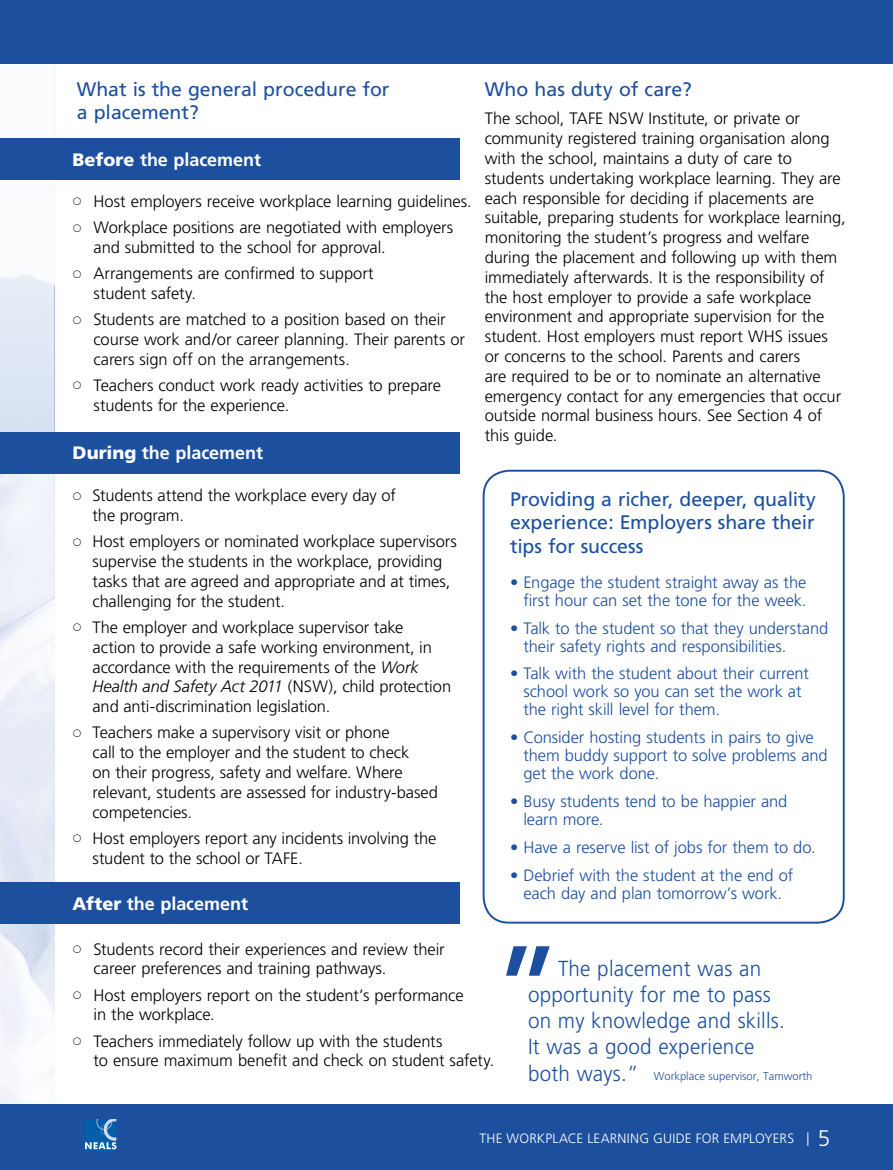
<style>
.page{position:relative;width:893px;height:1170px;background:#fff}
.page>*{position:absolute;margin:0;border:0;box-sizing:border-box;transform-origin:0 0}
.t1{font:120px "Frutiger CE";color:#1c4f9e}
.t2{font:300 21.75px/26.1px "Frutiger CE";letter-spacing:.01em;color:#1c4f9e;scale:.95 1}
.t3{font:19.5px/23.4px "Frutiger CE";color:#1c4f9e}
.t4{font:700 18px "Frutiger CE";color:#fff}
.t5{font:300 16.5px/19.8px "Frutiger CE";letter-spacing:-.005em;color:#000}
.t6{font:300 16.5px/18px "Frutiger CE";letter-spacing:-.005em;color:#1c4f9e}
.t7{font:300 13.5px "Frutiger CE";letter-spacing:.015em;color:#fff}
.t8{font:300 11.25px "Frutiger CE";color:#1c4f9e}
.s1{font-weight:900}
.s2{font-style:italic}
.s3{font-size:22.5px}
</style>
<div class="page">
<svg style="left:0;top:274px;width:54px;height:828px;fill:#e9eef7"></svg>
<div style="left:0;top:138px;width:459px;height:42px;background:#1c4f9e"></div>
<div style="left:0;top:431px;width:459px;height:42px;background:#1c4f9e"></div>
<div style="left:0;top:882px;width:459px;height:42px;background:#1c4f9e"></div>
<div style="left:483px;top:469px;width:362px;height:454px;border:2px solid #1c4f9e;border-radius:26px"></div>
<div style="left:0;top:1104px;width:893px;height:65px;background:#1c4f9e"></div>
<svg style="left:85px;top:1149px;width:31px;height:1px"></svg>
<svg style="left:85px;top:1119px;width:31px;height:30px"></svg>
<div style="left:0;top:0;width:893px;height:64px;background:#1c4f9e"></div>
<p class="t3" style="left:77px;top:77px;width:314px">What is the general procedure for a placement?</p>
<p class="t4" style="left:73px;top:149px;width:190px"><span class="s1">Before</span> the placement</p>
<p class="t5" style="left:94px;top:188px;width:380px;line-height:26.2px">Host employers receive workplace learning guidelines.<br>Workplace positions are negotiated with employers</p>
<p class="t5" style="left:94px;top:234px;width:294px;line-height:26.2px">and submitted to the school for approval.<br>Arrangements are confirmed to support</p>
<p class="t5" style="left:94px;top:280px;width:354px;line-height:26.2px">student safety.<br>Students are matched to a position based on their</p>
<p class="t5" style="left:94px;top:329px;width:373px">course work and/or career planning. Their parents or carers sign off on the arrangements.</p>
<p class="t5" style="left:94px;top:375px;width:349px">Teachers conduct work ready activities to prepare students for the experience.</p>
<p class="t4" style="left:73px;top:442px;width:192px"><span class="s1">During</span> the placement</p>
<p class="t5" style="left:93px;top:485px;width:305px">Students attend the workplace every day of the program.</p>
<p class="t5" style="left:93px;top:531px;width:366px">Host employers or nominated workplace supervisors supervise the students in the workplace, providing tasks that are agreed and appropriate and at times, challenging for the student.</p>
<p class="t5" style="left:93px;top:617px;width:360px">The employer and workplace supervisor take<br>action to provide a safe working environment, in accordance with the requirements of the <span class="s2">Work Health and Safety Act 2011</span> (NSW), child protection and anti-discrimination legislation.</p>
<p class="t5" style="left:93px;top:722px;width:347px">Teachers make a supervisory visit or phone<br>call to the employer and the student to check<br>on their progress, safety and welfare. Where relevant, students are assessed for industry-based competencies.</p>
<p class="t5" style="left:93px;top:827px;width:345px">Host employers report any incidents involving the student to the school or TAFE.</p>
<p class="t4" style="left:73px;top:893px;width:177px"><span class="s1">After</span> the placement</p>
<p class="t3" style="left:485px;top:77px;width:209px">Who has duty of care?</p>
<p class="t5" style="left:485px;top:108px;width:362px">The school, TAFE NSW Institute, or private or community registered training organisation along with the school, maintains a duty of care to students undertaking workplace learning. They are each responsible for deciding if placements are suitable, preparing students for workplace learning, monitoring the student’s progress and welfare during the placement and following up with them immediately afterwards. It is the responsibility of the host employer to provide a safe workplace environment and appropriate supervision for the student. Host employers must report WHS issues or concerns to the school. Parents and carers<br>are required to be or to nominate an alternative emergency contact for any emergencies that occur outside normal business hours. See Section 4 of this guide.</p>
<p class="t3" style="left:510px;top:487px;width:307px;text-align:justify">Providing a richer, deeper, quality experience: Employers share their tips for success</p>
<p class="t6" style="left:510px;top:573px;width:298px;text-align:right">• Engage the student straight away as the first hour can set the tone for the week.</p>
<p class="t6" style="left:523px;top:618px;width:306px;text-indent:-13px">• Talk to the student so that they understand their safety rights and responsibilities.</p>
<p class="t6" style="left:523px;top:664px;width:287px;text-indent:-13px">• Talk with the student about their current school work so you can set the work at the right skill level for them.</p>
<p class="t6" style="left:523px;top:728px;width:306px;text-indent:-13px">• Consider hosting students in pairs to give them buddy support to solve problems and get the work done.</p>
<p class="t6" style="left:523px;top:792px;width:266px;text-indent:-13px">• Busy students tend to be happier and learn more.</p>
<p class="t6" style="left:510px;top:837px;width:307px">• Have a reserve list of jobs for them to do.</p>
<p class="t6" style="left:510px;top:865px;width:285px;text-align:center">• Debrief with the student at the end of each day and plan tomorrow’s work.</p>
<p class="t5" style="left:94px;top:938px;width:353px">Students record their experiences and review their career preferences and training pathways.</p>
<p class="t5" style="left:94px;top:984px;width:372px">Host employers report on the student’s performance in the workplace.</p>
<p class="t5" style="left:94px;top:1030px;width:402px">Teachers immediately follow up with the students<br>to ensure maximum benefit and check on student safety.</p>
<h1 class="t1" style="left:494px;top:918px;width:68px">”</h1>
<h2 class="t2" style="left:528px;top:955px;width:272px;text-indent:30px">The placement was an opportunity for me to pass on my knowledge and skills.<br>It was a good experience both ways.”</h2>
<p class="t8" style="left:654px;top:1069px;width:160px">Workplace supervisor, Tamworth</p>
<p class="t7" style="left:480px;top:1130px;width:352px">THE WORKPLACE LEARNING GUIDE FOR EMPLOYERS | <span class="s3">5</span></p>
</div>
